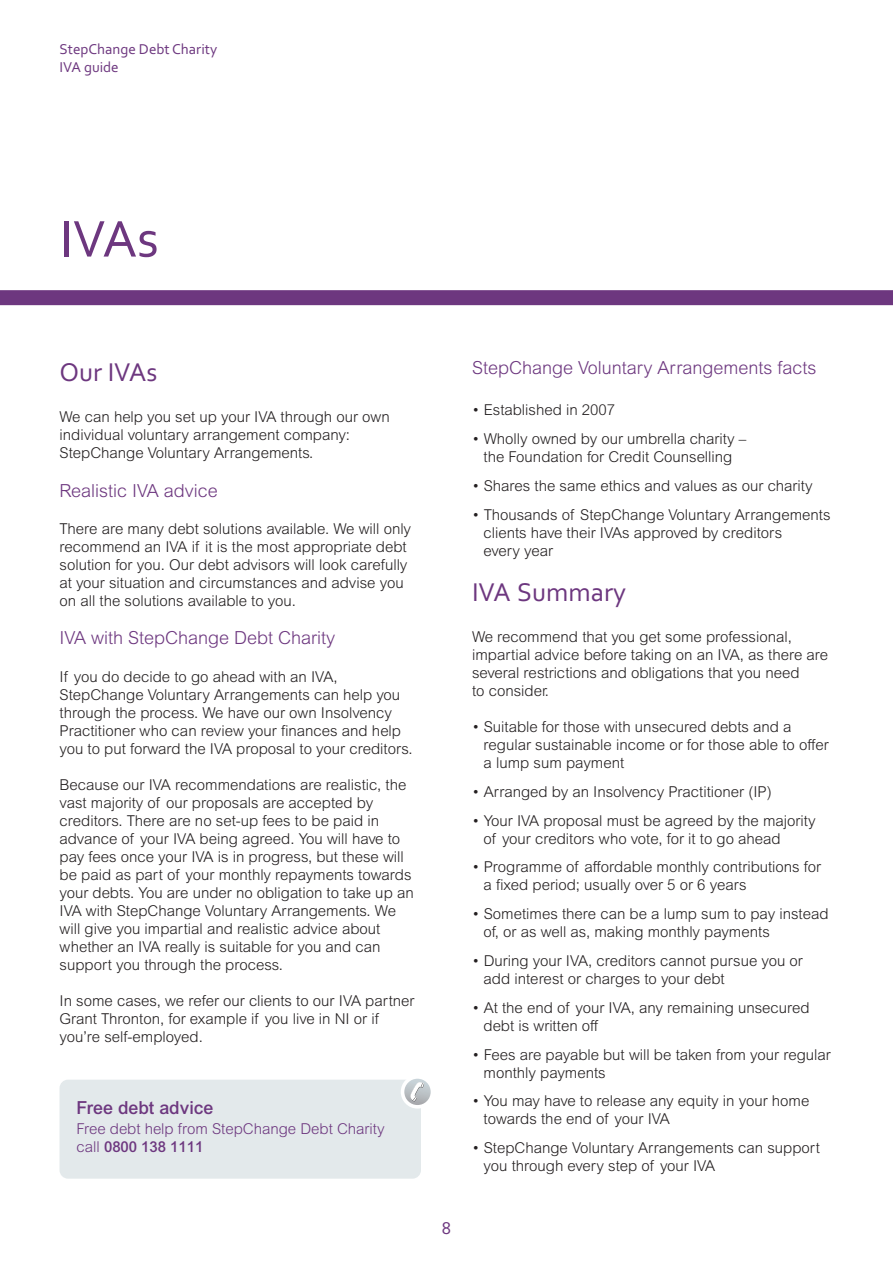
<style>
.page{position:relative;width:893px;height:1263px;background:#fff}
.page>*{position:absolute;margin:0;border:0;box-sizing:border-box;transform-origin:0 0}
.t1{font:54px "Corbel";color:#6d377f}
.t2{font:27px "Corbel";color:#6d377f}
.t3{font:300 18px "Arial MT Pro";color:#6d377f}
.t4{font:500 18px "Arial MT Pro";color:#6d377f}
.t5{font:18px "Corbel";color:#6d377f}
.t6{font:300 15px/18px "Arial MT Pro";color:#231f20}
.t7{font:300 15px/18px "Arial MT Pro";color:#6d377f}
.t8{font:15px/18px "Corbel";color:#6d377f}
.s1{font-weight:500}
</style>
<div class="page">
<div style="left:0;top:290px;width:893px;height:15px;background:#6d377f"></div>
<div style="left:60px;top:1080px;width:361px;height:99px;background:#e3e9eb;border-radius:9px"></div>
<div style="left:401px;top:1075px;width:33px;height:33px;background:#fff;border-radius:50%"></div>
<svg style="left:404px;top:1079px;width:27px;height:26px"></svg>
<svg style="left:410px;top:1082px;width:14px;height:20px"></svg>
<p class="t8" style="left:60px;top:39px;width:159px">StepChange Debt Charity<br>IVA guide</p>
<h1 class="t1" style="left:60px;top:206px;width:101px">IVAs</h1>
<h2 class="t2" style="left:60px;top:356px;width:99px">Our IVAs</h2>
<p class="t6" style="left:60px;top:409px;width:332px">We can help you set up your IVA through our own individual voluntary arrangement company:<br>StepChange Voluntary Arrangements.</p>
<p class="t3" style="left:60px;top:484px;width:160px">Realistic IVA advice</p>
<p class="t6" style="left:60px;top:521px;width:353px">There are many debt solutions available. We will only recommend an IVA if it is the most appropriate debt solution for you. Our debt advisors will look carefully at your situation and circumstances and advise you on all the solutions available to you.</p>
<p class="t3" style="left:60px;top:631px;width:277px">IVA with StepChange Debt Charity</p>
<p class="t6" style="left:60px;top:669px;width:355px">If you do decide to go ahead with an IVA, StepChange Voluntary Arrangements can help you through the process. We have our own Insolvency Practitioner who can review your finances and help you to put forward the IVA proposal to your creditors.</p>
<p class="t6" style="left:60px;top:777px;width:356px">Because our IVA recommendations are realistic, the vast majority of our proposals are accepted by creditors. There are no set-up fees to be paid in advance of your IVA being agreed. You will have to pay fees once your IVA is in progress, but these will be paid as part of your monthly repayments towards your debts. You are under no obligation to take up an IVA with StepChange Voluntary Arrangements. We will give you impartial and realistic advice about whether an IVA really is suitable for you and can support you through the process.</p>
<p class="t6" style="left:60px;top:993px;width:356px">In some cases, we refer our clients to our IVA partner<br>Grant Thronton, for example if you live in NI or if you’re self-employed.</p>
<p class="t4" style="left:77px;top:1102px;width:138px">Free debt advice</p>
<p class="t7" style="left:77px;top:1121px;width:309px">Free debt help from StepChange Debt Charity call <span class="s1">0800 138 1111</span></p>
<p class="t5" style="left:442px;top:1217px;width:11px">8</p>
<p class="t3" style="left:472px;top:361px;width:346px">StepChange Voluntary Arrangements facts</p>
<p class="t6" style="left:472px;top:402px;width:145px">• Established in 2007</p>
<p class="t6" style="left:472px;top:431px;width:276px;text-align:center">• Wholly owned by our umbrella charity – the Foundation for Credit Counselling</p>
<p class="t6" style="left:472px;top:478px;width:342px">• Shares the same ethics and values as our charity</p>
<p class="t6" style="left:484px;top:507px;width:348px;text-indent:-12px">• Thousands of StepChange Voluntary Arrangements clients have their IVAs approved by creditors<br>every year</p>
<h2 class="t2" style="left:472px;top:576px;width:156px">IVA Summary</h2>
<p class="t6" style="left:472px;top:629px;width:358px">We recommend that you get some professional, impartial advice before taking on an IVA, as there are several restrictions and obligations that you need<br>to consider.</p>
<p class="t6" style="left:484px;top:719px;width:347px;text-indent:-12px">• Suitable for those with unsecured debts and a regular sustainable income or for those able to offer a lump sum payment</p>
<p class="t6" style="left:472px;top:784px;width:301px">• Arranged by an Insolvency Practitioner (IP)</p>
<p class="t6" style="left:484px;top:813px;width:333px;text-indent:-12px">• Your IVA proposal must be agreed by the majority of your creditors who vote, for it to go ahead</p>
<p class="t6" style="left:484px;top:859px;width:339px;text-indent:-12px">• Programme of affordable monthly contributions for a fixed period; usually over 5 or 6 years</p>
<p class="t6" style="left:484px;top:906px;width:346px;text-indent:-12px">• Sometimes there can be a lump sum to pay instead of, or as well as, making monthly payments</p>
<p class="t6" style="left:484px;top:953px;width:321px;text-indent:-12px">• During your IVA, creditors cannot pursue you or add interest or charges to your debt</p>
<p class="t6" style="left:484px;top:1000px;width:328px;text-indent:-12px">• At the end of your IVA, any remaining unsecured debt is written off</p>
<p class="t6" style="left:484px;top:1047px;width:349px;text-indent:-12px">• Fees are payable but will be taken from your regular monthly payments</p>
<p class="t6" style="left:484px;top:1093px;width:327px;text-indent:-12px">• You may have to release any equity in your home towards the end of your IVA</p>
<p class="t6" style="left:484px;top:1140px;width:338px;text-indent:-12px">• StepChange Voluntary Arrangements can support you through every step of your IVA</p>
</div>
